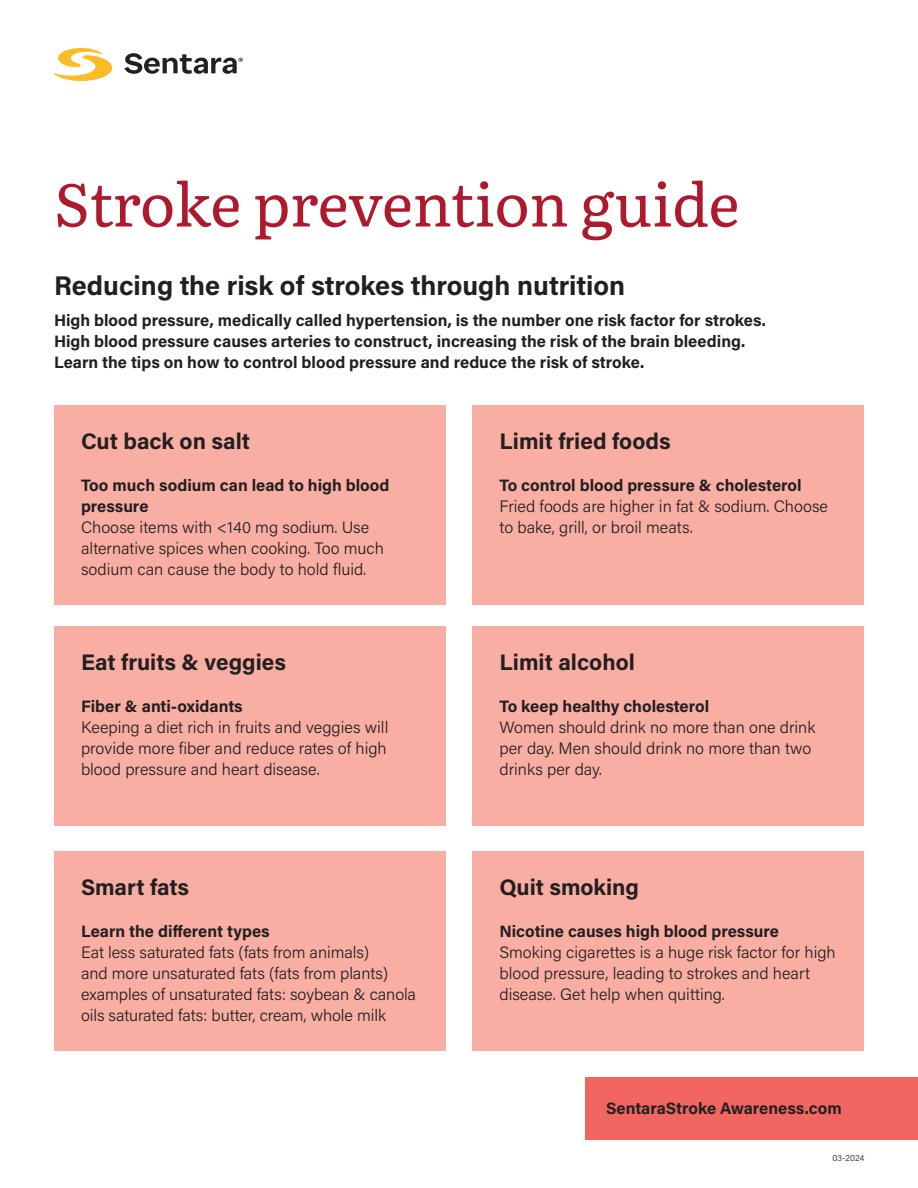
<style>
.page{position:relative;width:918px;height:1188px;background:#fff}
.page>*{position:absolute;margin:0;border:0;box-sizing:border-box;transform-origin:0 0}
.headline_40_45_5{font:60px "Literata";letter-spacing:-.01em;color:#af192d}
.subhead_18_21{font:700 27px "Acumin Pro";color:#231f20}
.subhead_15_17_5{font:700 22.5px "Acumin Pro";color:#231f20}
.body_11_14{font:300 16.5px/21px "Acumin Pro";color:#231f20}
.body_subhead_11_14{font:700 16.5px/21px "Acumin Pro";color:#231f20}
.subhead_no_space_after_11_14{font:700 16.5px/21px "Acumin Pro";color:#231f20}
.body_11_14-2{font:700 16.5px "Acumin Pro";color:#231f20}
.smallest_copy_right-aligned_6_7{font:300 9px "Acumin Pro";letter-spacing:-.005em;color:#231f20}
</style>
<div class="page">
<div style="left:585px;top:1077px;width:333px;height:63px;background:#f16661"></div>
<div style="left:54px;top:405px;width:392px;height:199px;background:#f8aea3"></div>
<div style="left:54px;top:626px;width:392px;height:200px;background:#f8aea3"></div>
<div style="left:54px;top:851px;width:392px;height:200px;background:#f8aea3"></div>
<div style="left:472px;top:405px;width:392px;height:199px;background:#f8aea3"></div>
<div style="left:472px;top:626px;width:392px;height:200px;background:#f8aea3"></div>
<div style="left:472px;top:851px;width:392px;height:200px;background:#f8aea3"></div>
<svg style="left:54px;top:48px;width:59px;height:33px"></svg>
<svg style="left:124px;top:53px;width:119px;height:21px"></svg>
<p class="headline_40_45_5" style="left:54px;top:158px;width:687px">Stroke prevention guide</p>
<p class="subhead_18_21" style="left:54px;top:266px;width:573px">Reducing the risk of strokes through nutrition</p>
<p class="body_subhead_11_14" style="left:54px;top:309px;width:714px">High blood pressure, medically called hypertension, is the number one risk factor for strokes.<br>High blood pressure causes arteries to construct, increasing the risk of the brain bleeding.<br>Learn the tips on how to control blood pressure and reduce the risk of stroke.</p>
<p class="subhead_15_17_5" style="left:81px;top:425px;width:171px">Cut back on salt</p>
<p class="subhead_no_space_after_11_14" style="left:81px;top:474px;width:310px">Too much sodium can lead to high blood pressure</p>
<p class="body_11_14" style="left:81px;top:516px;width:304px">Choose items with &lt;140 mg sodium. Use alternative spices when cooking. Too much sodium can cause the body to hold fluid.</p>
<p class="subhead_15_17_5" style="left:81px;top:646px;width:206px">Eat fruits &amp; veggies</p>
<p class="subhead_no_space_after_11_14" style="left:81px;top:695px;width:163px">Fiber &amp; anti-oxidants</p>
<p class="body_11_14" style="left:81px;top:716px;width:309px;text-align:justify">Keeping a diet rich in fruits and veggies will provide more fiber and reduce rates of high blood pressure and heart disease.</p>
<p class="subhead_15_17_5" style="left:81px;top:871px;width:110px">Smart fats</p>
<p class="subhead_no_space_after_11_14" style="left:81px;top:920px;width:190px">Learn the different types</p>
<p class="body_11_14" style="left:81px;top:941px;width:337px">Eat less saturated fats (fats from animals)<br>and more unsaturated fats (fats from plants) examples of unsaturated fats: soybean &amp; canola oils saturated fats: butter, cream, whole milk</p>
<p class="subhead_15_17_5" style="left:500px;top:425px;width:173px">Limit fried foods</p>
<p class="subhead_no_space_after_11_14" style="left:500px;top:474px;width:304px">To control blood pressure &amp; cholesterol</p>
<p class="body_11_14" style="left:500px;top:495px;width:330px">Fried foods are higher in fat &amp; sodium. Choose to bake, grill, or broil meats.</p>
<p class="subhead_15_17_5" style="left:500px;top:646px;width:137px">Limit alcohol</p>
<p class="subhead_no_space_after_11_14" style="left:500px;top:695px;width:211px">To keep healthy cholesterol</p>
<p class="body_11_14" style="left:500px;top:716px;width:317px">Women should drink no more than one drink per day. Men should drink no more than two drinks per day.</p>
<p class="subhead_15_17_5" style="left:500px;top:871px;width:141px">Quit smoking</p>
<p class="subhead_no_space_after_11_14" style="left:500px;top:920px;width:281px">Nicotine causes high blood pressure</p>
<p class="body_11_14" style="left:500px;top:941px;width:338px">Smoking cigarettes is a huge risk factor for high blood pressure, leading to strokes and heart disease. Get help when quitting.</p>
<p class="body_11_14-2" style="left:606px;top:1096px;width:237px">SentaraStroke Awareness.com</p>
<p class="smallest_copy_right-aligned_6_7" style="left:832px;top:1152px;width:33px">03-2024</p>
</div>
